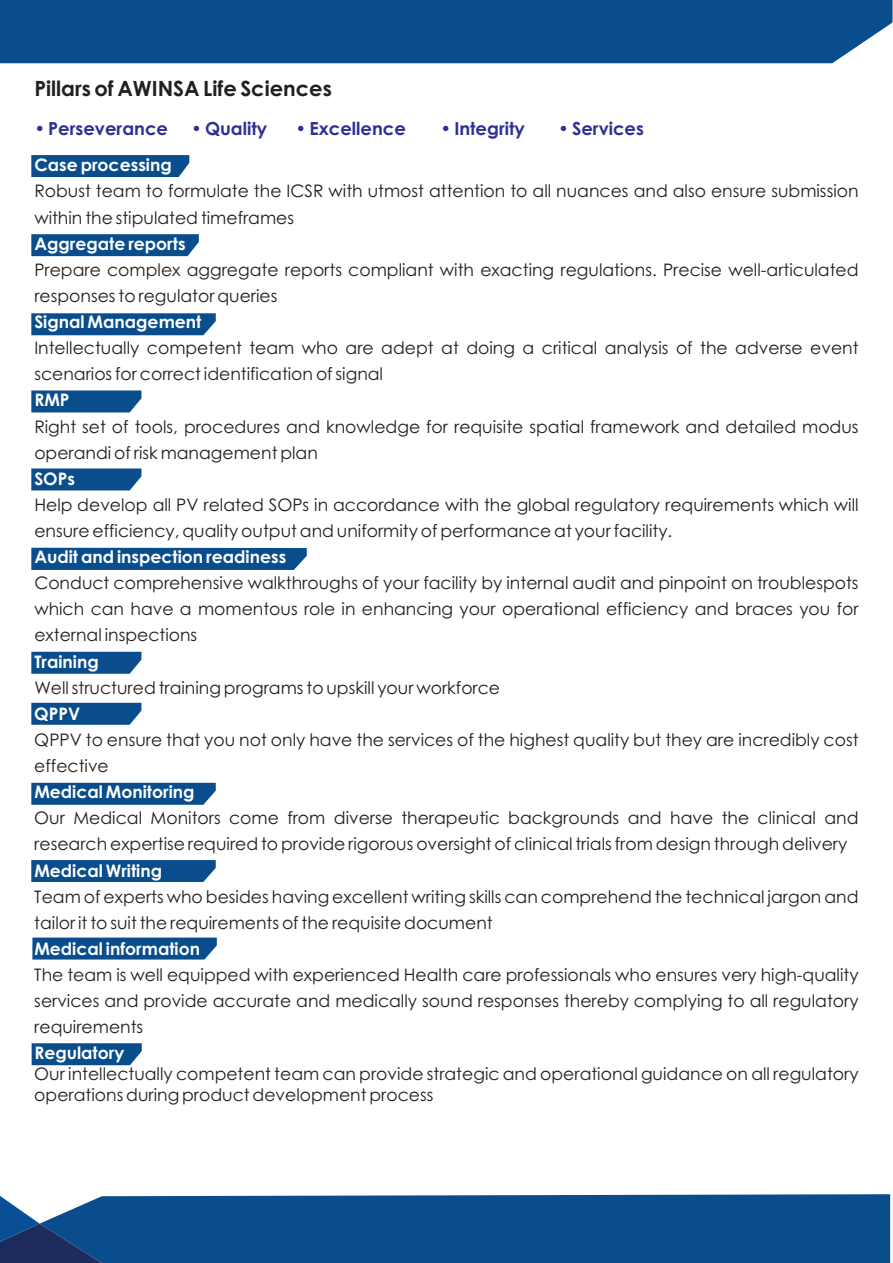
<style>
.page{position:relative;width:893px;height:1263px;background:#fff}
.page>*{position:absolute;margin:0;border:0;box-sizing:border-box;transform-origin:0 0}
.t1{font:700 21px "Century Gothic";color:#231f20}
.t2{font:700 18px "Century Gothic";color:#2e3092}
.t3{font:17.25px/26.1px "Century Gothic";color:#231f20}
.t4{font:700 17.25px "Century Gothic";color:#fff}
</style>
<div class="page">
<div style="left:103px;top:1194px;width:787px;height:69px;background:#094d8c"></div>
<svg style="left:0;top:1196px;width:103px;height:67px"></svg>
<div style="left:0;top:0;width:892px;height:63px;background:#094d8c"></div>
<svg style="left:31px;top:155px;width:158px;height:22px;background:#0f518e"></svg>
<svg style="left:31px;top:234px;width:168px;height:22px;background:#10528f"></svg>
<svg style="left:31px;top:313px;width:185px;height:22px;background:#125390"></svg>
<svg style="left:31px;top:783px;width:185px;height:22px;background:#115390"></svg>
<svg style="left:31px;top:860px;width:185px;height:22px;background:#0f518f"></svg>
<svg style="left:32px;top:937px;width:185px;height:22px;background:#145591"></svg>
<div style="left:31px;top:548px;width:276px;height:22px;background:#094d8c"></div>
<svg style="left:31px;top:390px;width:110px;height:22px;background:#165692"></svg>
<svg style="left:31px;top:652px;width:110px;height:22px;background:#145591"></svg>
<svg style="left:31px;top:703px;width:110px;height:22px;background:#145591"></svg>
<svg style="left:32px;top:1043px;width:110px;height:22px;background:#145591"></svg>
<svg style="left:31px;top:468px;width:110px;height:22px;background:#165692"></svg>
<p class="t1" style="left:34px;top:80px;width:299px">Pillars of AWINSA Life Sciences</p>
<p class="t2" style="left:34px;top:121px;width:135px">• Perseverance</p>
<p class="t2" style="left:191px;top:121px;width:78px">• Quality</p>
<p class="t2" style="left:296px;top:121px;width:112px">• Excellence</p>
<p class="t2" style="left:441px;top:121px;width:86px">• Integrity</p>
<p class="t2" style="left:558px;top:121px;width:87px">• Services</p>
<p class="t4" style="left:34px;top:158px;width:139px">Case processing</p>
<p class="t3" style="left:34px;top:180px;width:826px">Robust team to formulate the ICSR with utmost attention to all nuances and also ensure submission within the stipulated timeframes</p>
<p class="t3" style="left:34px;top:258px;width:826px">Prepare complex aggregate reports compliant with exacting regulations. Precise well-articulated responses to regulator queries</p>
<p class="t3" style="left:34px;top:336px;width:826px">Intellectually competent team who are adept at doing a critical analysis of the adverse event scenarios for correct identification of signal</p>
<p class="t3" style="left:34px;top:415px;width:826px">Right set of tools, procedures and knowledge for requisite spatial framework and detailed modus operandi of risk management plan</p>
<p class="t3" style="left:34px;top:493px;width:826px">Help develop all PV related SOPs in accordance with the global regulatory requirements which will ensure efficiency, quality output and uniformity of performance at your facility.</p>
<p class="t3" style="left:34px;top:571px;width:826px;text-align:justify">Conduct comprehensive walkthroughs of your facility by internal audit and pinpoint on troublespots which can have a momentous role in enhancing your operational efficiency and braces you for external inspections</p>
<p class="t3" style="left:34px;top:676px;width:467px">Well structured training programs to upskill your workforce</p>
<p class="t3" style="left:34px;top:728px;width:826px">QPPV to ensure that you not only have the services of the highest quality but they are incredibly cost effective</p>
<p class="t3" style="left:34px;top:806px;width:826px">Our Medical Monitors come from diverse therapeutic backgrounds and have the clinical and research expertise required to provide rigorous oversight of clinical trials from design through delivery</p>
<p class="t3" style="left:34px;top:885px;width:826px">Team of experts who besides having excellent writing skills can comprehend the technical jargon and tailor it to suit the requirements of the requisite document</p>
<p class="t3" style="left:34px;top:963px;width:826px;text-align:justify">The team is well equipped with experienced Health care professionals who ensures very high-quality services and provide accurate and medically sound responses thereby complying to all regulatory requirements</p>
<p class="t3" style="left:34px;top:1065px;width:826px;line-height:20.7px">Our intellectually competent team can provide strategic and operational guidance on all regulatory operations during product development process</p>
<p class="t4" style="left:34px;top:237px;width:153px">Aggregate reports</p>
<p class="t4" style="left:34px;top:315px;width:169px">Signal Management</p>
<p class="t4" style="left:34px;top:393px;width:37px">RMP</p>
<p class="t4" style="left:34px;top:472px;width:42px">SOPs</p>
<p class="t4" style="left:34px;top:550px;width:253px">Audit and inspection readiness</p>
<p class="t4" style="left:34px;top:655px;width:66px">Training</p>
<p class="t4" style="left:34px;top:707px;width:47px">QPPV</p>
<p class="t4" style="left:34px;top:785px;width:162px">Medical Monitoring</p>
<p class="t4" style="left:34px;top:863px;width:129px">Medical Writing</p>
<p class="t4" style="left:34px;top:942px;width:167px">Medical information</p>
<p class="t4" style="left:34px;top:1046px;width:92px">Regulatory</p>
</div>
